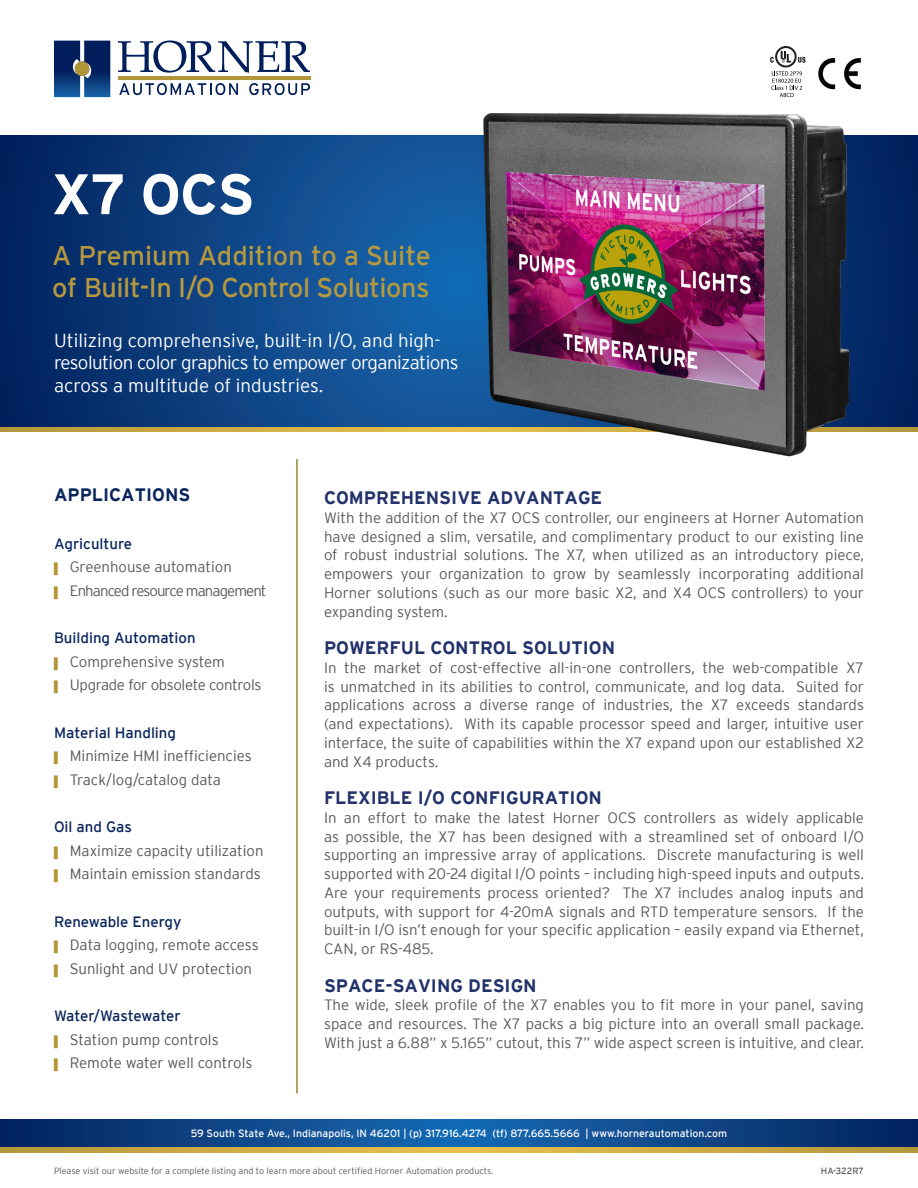
<style>
.page{position:relative;width:918px;height:1188px;background:#fff}
.page>*{position:absolute;margin:0;border:0;box-sizing:border-box;transform-origin:0 0}
.t1{font:700 57px "Interstate";color:#fff}
.t2{font:27px/32.4px "Interstate";letter-spacing:-.02em;color:#b6993e}
.t3{font:300 18.75px/22.5px "Interstate";letter-spacing:-.01em;color:#fff}
.t4{font:700 18px "Interstate";color:#22326a}
.t5{font:700 18px "Interstate";color:#09255b}
.t6{font:300 15px/18.8px "Interstate";color:#595a5c;text-align:justify}
.t7{font:300 15px "Interstate";color:#57585a}
.t8{font:15px "Interstate";color:#09255b}
.t9{font:300 15px "Interstate";letter-spacing:-.06em;color:#595a5c}
.t10{font:300 15px "Interstate";letter-spacing:-.02em;color:#57585a}
.t11{font:15px "Interstate";letter-spacing:-.02em;color:#09255b}
.t12{font:10.5px "Interstate";color:#fff}
.t13{font:300 9px "Interstate";color:#595a5c}
.t14{font:9px "Interstate";color:#595a5c}
.s1{font-family:"Arial";font-weight:400;font-size:10.5px;color:#b19539}
</style>
<div class="page">
<svg style="left:118px;top:40px;width:192px;height:33px"></svg>
<hr style="left:118px;top:76px;width:192px;height:4px;background:#b19539">
<svg style="left:54px;top:41px;width:56px;height:56px;background:#193f79"></svg>
<div style="left:75px;top:61px;width:14px;height:15px;background:#b19539;border-radius:50%"></div>
<svg style="left:119px;top:83px;width:119px;height:12px"></svg>
<svg style="left:249px;top:83px;width:61px;height:12px"></svg>
<img style="left:818px;top:58px;width:43px;height:32px">
<svg style="left:0;top:135px;width:918px;height:293px;background:#0c4081"></svg>
<svg style="left:0;top:428px;width:918px;height:4px;background:#ccab43"></svg>
<img style="left:479px;top:113px;width:375px;height:344px">
<hr style="left:296px;top:459px;width:2px;height:635px;background:#9d8534">
<svg style="left:0;top:1120px;width:918px;height:28px;background:#144a85"></svg>
<svg style="left:0;top:1148px;width:918px;height:4px;background:#ceac44"></svg>
<svg style="left:770px;top:46px;width:36px;height:51px"></svg>
<p class="t1" style="left:51px;top:162px;width:205px">X7 OCS</p>
<p class="t2" style="left:52px;top:239px;width:380px">A Premium Addition to a Suite of Built-In I/O Control Solutions</p>
<p class="t3" style="left:54px;top:329px;width:406px">Utilizing comprehensive, built-in I/O, and high&shy;resolution color graphics to empower organizations across a multitude of industries.</p>
<p class="t5" style="left:54px;top:485px;width:138px">APPLICATIONS</p>
<p class="t8" style="left:54px;top:535px;width:80px">Agriculture</p>
<p class="t6" style="left:54px;top:558px;width:179px"><span class="s1">▌</span> Greenhouse automation</p>
<p class="t9" style="left:54px;top:582px;width:214px"><span class="s1">▌</span> Enhanced resource management</p>
<p class="t8" style="left:54px;top:629px;width:143px">Building Automation</p>
<p class="t6" style="left:54px;top:652px;width:173px"><span class="s1">▌</span> Comprehensive system</p>
<p class="t10" style="left:54px;top:677px;width:209px"><span class="s1">▌</span> Upgrade for obsolete controls</p>
<p class="t8" style="left:54px;top:724px;width:124px">Material Handling</p>
<p class="t7" style="left:54px;top:748px;width:199px"><span class="s1">▌</span> Minimize HMI inefficiencies</p>
<p class="t7" style="left:54px;top:771px;width:169px"><span class="s1">▌</span> Track/log/catalog data</p>
<p class="t8" style="left:54px;top:818px;width:79px">Oil and Gas</p>
<p class="t7" style="left:54px;top:842px;width:211px"><span class="s1">▌</span> Maximize capacity utilization</p>
<p class="t7" style="left:54px;top:866px;width:208px"><span class="s1">▌</span> Maintain emission standards</p>
<p class="t8" style="left:54px;top:913px;width:129px">Renewable Energy</p>
<p class="t7" style="left:54px;top:937px;width:206px"><span class="s1">▌</span> Data logging, remote access</p>
<p class="t7" style="left:54px;top:960px;width:200px"><span class="s1">▌</span> Sunlight and UV protection</p>
<p class="t11" style="left:54px;top:1007px;width:128px">Water/Wastewater</p>
<p class="t7" style="left:54px;top:1031px;width:166px"><span class="s1">▌</span> Station pump controls</p>
<p class="t7" style="left:54px;top:1055px;width:200px"><span class="s1">▌</span> Remote water well controls</p>
<p class="t4" style="left:324px;top:488px;width:280px">COMPREHENSIVE ADVANTAGE</p>
<p class="t6" style="left:324px;top:508px;width:542px">With the addition of the X7 OCS controller, our engineers at Horner Automation have designed a slim, versatile, and complimentary product to our existing line of robust industrial solutions. The X7, when utilized as an introductory piece, empowers your organization to grow by seamlessly incorporating additional Horner solutions (such as our more basic X2, and X4 OCS controllers) to your expanding system.</p>
<p class="t4" style="left:324px;top:638px;width:293px">POWERFUL CONTROL SOLUTION</p>
<p class="t6" style="left:324px;top:658px;width:542px">In the market of cost-effective all-in-one controllers, the web-compatible X7 is unmatched in its abilities to control, communicate, and log data. Suited for applications across a diverse range of industries, the X7 exceeds standards (and expectations). With its capable processor speed and larger, intuitive user interface, the suite of capabilities within the X7 expand upon our established X2 and X4 products.</p>
<p class="t4" style="left:324px;top:788px;width:280px">FLEXIBLE I/O CONFIGURATION</p>
<p class="t6" style="left:324px;top:808px;width:542px">In an effort to make the latest Horner OCS controllers as widely applicable as possible, the X7 has been designed with a streamlined set of onboard I/O supporting an impressive array of applications. Discrete manufacturing is well supported with 20-24 digital I/O points – including high-speed inputs and outputs.<br>Are your requirements process oriented? The X7 includes analog inputs and outputs, with support for 4-20mA signals and RTD temperature sensors. If the built-in I/O isn’t enough for your specific application – easily expand via Ethernet, CAN, or RS-485.</p>
<p class="t4" style="left:324px;top:975px;width:214px">SPACE-SAVING DESIGN</p>
<p class="t6" style="left:324px;top:996px;width:542px">The wide, sleek profile of the X7 enables you to fit more in your panel, saving space and resources. The X7 packs a big picture into an overall small package.<br>With just a 6.88” x 5.165” cutout, this 7” wide aspect screen is intuitive, and clear.</p>
<p class="t12" style="left:191px;top:1128px;width:538px">59 South State Ave., Indianapolis, IN 46201 | (p) 317.916.4274 (tf) 877.665.5666 | www.hornerautomation.com</p>
<p class="t13" style="left:54px;top:1166px;width:441px">Please visit our website for a complete listing and to learn more about certified Horner Automation products.</p>
<p class="t14" style="left:821px;top:1166px;width:45px">HA-322R7</p>
</div>
